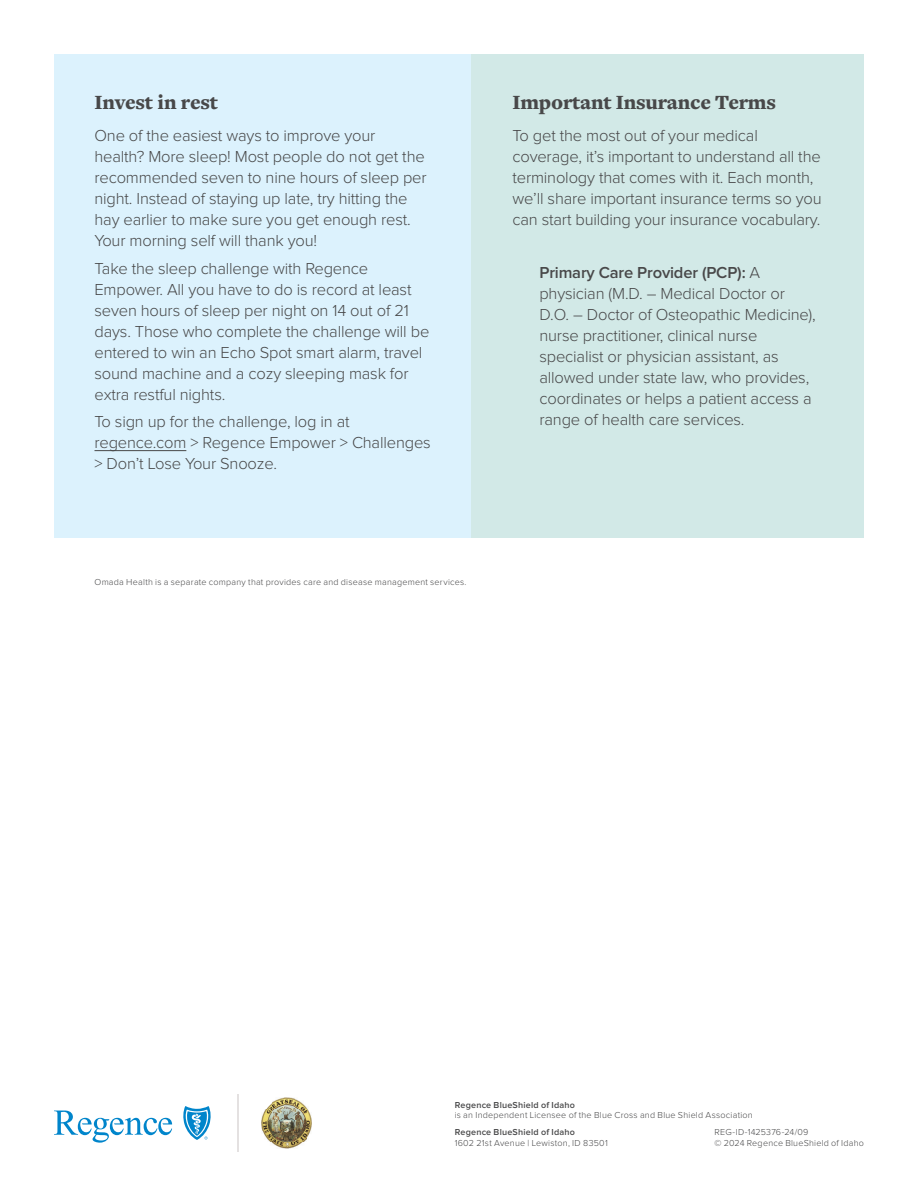
<style>
.page{position:relative;width:918px;height:1188px;background:#fff}
.page>*{position:absolute;margin:0;border:0;box-sizing:border-box;transform-origin:0 0}
.Header_-_Sub{font:900 21px "Freight Text Pro";letter-spacing:-.01em;color:#484849}
.Body_Copy{font:300 16.5px/21px "Proxima Nova";letter-spacing:-.01em;color:#484849}
.Legal_Licensee_6pt{font:300 9px/10.5px "Proxima Nova";letter-spacing:.025em;color:#484849}
.t1{font:600 9px "Proxima Nova";letter-spacing:.025em;color:#484849}
.s1{font-weight:600}
</style>
<div class="page">
<img style="left:306px;top:1107px;width:6px;height:33px">
<img style="left:262px;top:1098px;width:44px;height:45px">
<img style="left:272px;top:1143px;width:30px;height:5px">
<svg style="left:183px;top:1106px;width:28px;height:34px"></svg>
<svg style="left:54px;top:1111px;width:118px;height:32px"></svg>
<hr style="left:237px;top:1094px;width:2px;height:58px;background:#e4e1e1">
<div style="left:54px;top:54px;width:418px;height:484px;background:#dcf2fd"></div>
<div style="left:472px;top:54px;width:392px;height:484px;background:#d2e9e7"></div>
<hr style="left:94px;top:450px;width:92px;height:1px;background:#484849">
<p class="Header_-_Sub" style="left:94px;top:88px;width:125px">Invest in rest</p>
<p class="Body_Copy" style="left:94px;top:125px;width:334px">One of the easiest ways to improve your health? More sleep! Most people do not get the recommended seven to nine hours of sleep per night. Instead of staying up late, try hitting the hay earlier to make sure you get enough rest.<br>Your morning self will thank you!</p>
<p class="Body_Copy" style="left:94px;top:258px;width:336px">Take the sleep challenge with Regence Empower. All you have to do is record at least seven hours of sleep per night on 14 out of 21 days. Those who complete the challenge will be entered to win an Echo Spot smart alarm, travel sound machine and a cozy sleeping mask for extra restful nights.</p>
<p class="Body_Copy" style="left:94px;top:412px;width:338px">To sign up for the challenge, log in at regence.com &gt; Regence Empower &gt; Challenges &gt; Don’t Lose Your Snooze.</p>
<p class="Legal_Licensee_6pt" style="left:94px;top:577px;width:373px">Omada Health is a separate company that provides care and disease management services.</p>
<p class="Header_-_Sub" style="left:512px;top:88px;width:265px">Important Insurance Terms</p>
<p class="Body_Copy" style="left:512px;top:125px;width:311px">To get the most out of your medical coverage, it’s important to understand all the terminology that comes with it. Each month, we’ll share important insurance terms so you can start building your insurance vocabulary.</p>
<p class="Body_Copy" style="left:539px;top:262px;width:278px"><span class="s1">Primary Care Provider (PCP):</span> A physician (M.D. – Medical Doctor or D.O. – Doctor of Osteopathic Medicine), nurse practitioner, clinical nurse specialist or physician assistant, as allowed under state law, who provides, coordinates or helps a patient access a range of health care services.</p>
<p class="t1" style="left:455px;top:1100px;width:122px">Regence BlueShield of Idaho</p>
<p class="Legal_Licensee_6pt" style="left:455px;top:1110px;width:300px">is an Independent Licensee of the Blue Cross and Blue Shield Association</p>
<p class="t1" style="left:455px;top:1127px;width:122px">Regence BlueShield of Idaho</p>
<p class="Legal_Licensee_6pt" style="left:455px;top:1138px;width:155px">1602 21st Avenue | Lewiston, ID 83501</p>
<p class="Legal_Licensee_6pt" style="left:715px;top:1127px;width:151px">REG-ID-1425376-24/09<br>© 2024 Regence BlueShield of Idaho</p>
</div>
